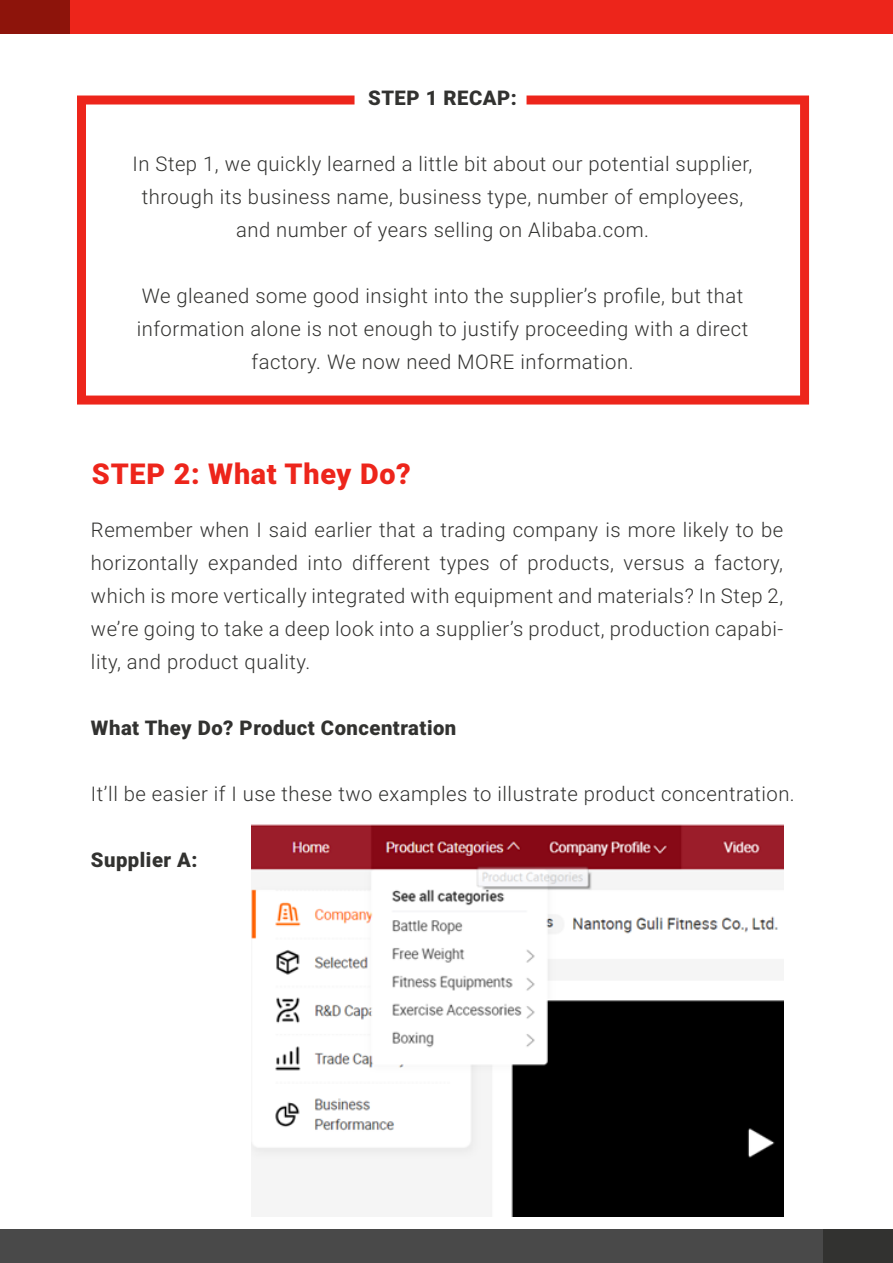
<style>
.page{position:relative;width:893px;height:1263px;background:#fff}
.page>*{position:absolute;margin:0;border:0;box-sizing:border-box;transform-origin:0 0}
.t1{font:900 28.8px "Roboto";letter-spacing:.025em;color:#ed251b}
.t2{font:300 20.25px/33px "Roboto";letter-spacing:.025em;color:#323230;text-align:center}
.t3{font:900 20.25px "Roboto";letter-spacing:.025em;color:#323230}
</style>
<div class="page">
<div style="left:0;top:0;width:893px;height:34px;background:#ed251b"></div>
<div style="left:0;top:0;width:70px;height:34px;background:#8d140b"></div>
<div style="left:0;top:1229px;width:893px;height:34px;background:#494949"></div>
<div style="left:823px;top:1229px;width:70px;height:34px;background:#323230"></div>
<svg style="left:77px;top:96px;width:732px;height:309px"></svg>
<img style="left:252px;top:824px;width:531px;height:392px">
<p class="t3" style="left:368px;top:84px;width:150px">STEP 1 RECAP:</p>
<p class="t2" style="left:133px;top:147px;width:621px">In Step 1, we quickly learned a little bit about our potential supplier, through its business name, business type, number of employees, and number of years selling on Alibaba.com.</p>
<p class="t2" style="left:137px;top:279px;width:613px">We gleaned some good insight into the supplier’s profile, but that information alone is not enough to justify proceeding with a direct factory. We now need MORE information.</p>
<h1 class="t1" style="left:92px;top:454px;width:320px">STEP 2: What They Do?</h1>
<p class="t2" style="left:91px;top:512px;width:694px;text-align:justify">Remember when I said earlier that a trading company is more likely to be horizontally expanded into different types of products, versus a factory, which is more vertically integrated with equipment and materials? In Step 2, we’re going to take a deep look into a supplier’s product, production capabi&shy;lity, and product quality.</p>
<p class="t3" style="left:91px;top:714px;width:367px">What They Do? Product Concentration</p>
<p class="t2" style="left:91px;top:776px;width:705px">It’ll be easier if I use these two examples to illustrate product concentration.</p>
<p class="t3" style="left:91px;top:846px;width:108px">Supplier A:</p>
</div>
